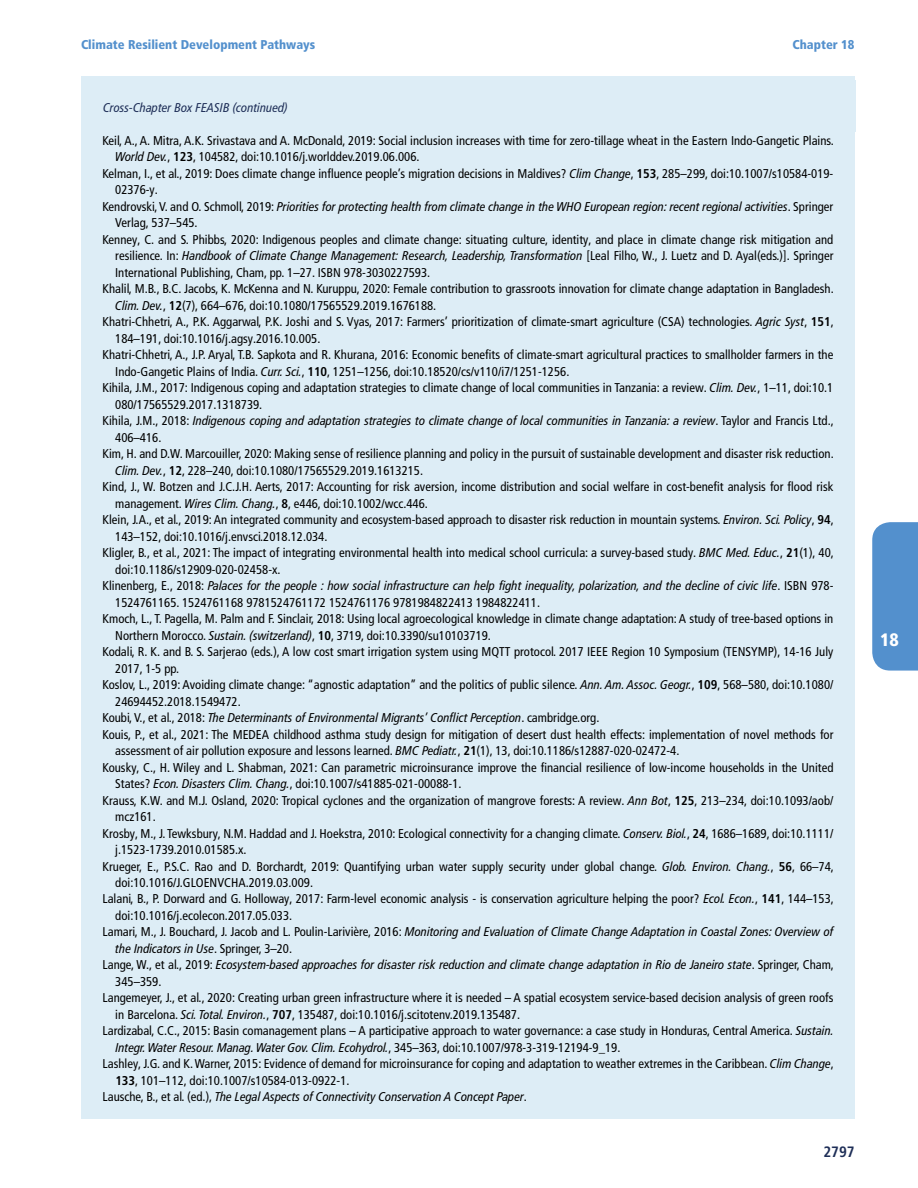
<style>
.page{position:relative;width:918px;height:1188px;background:#fff}
.page>*{position:absolute;margin:0;border:0;box-sizing:border-box;transform-origin:0 0}
.t1{font:900 condensed 18px "Frutiger LT Pro";color:#fff}
.t2{font:700 condensed 15px "Frutiger LT Pro";color:#1e2e57}
.t3{font:condensed 12.75px "Frutiger LT Pro";color:#000}
.t4{font:italic condensed 12.75px "Frutiger LT Pro";color:#000}
.t5{font:900 condensed 12.75px "Frutiger LT Pro";color:#5390cd}
.t6{font:italic condensed 12.75px "Frutiger LT Pro";color:#1e2e57}
.s1{font-style:italic}
.s2{font-weight:700}
.s3{font-style:normal}
</style>
<div class="page">
<div style="left:872px;top:522px;width:46px;height:149px;background:#5390cd"></div>
<div style="left:81px;top:77px;width:774px;height:1042px;background:#ddedf6"></div>
<p class="t5" style="left:81px;top:37px;width:236px">Climate Resilient Development Pathways</p>
<p class="t5" style="left:793px;top:37px;width:63px">Chapter 18</p>
<p class="t6" style="left:103px;top:100px;width:186px">Cross-Chapter Box FEASIB (continued)</p>
<p class="t3" style="left:102px;top:133px;width:733px">Keil, A., A. Mitra, A.K. Srivastava and A. McDonald, 2019: Social inclusion increases with time for zero-tillage wheat in the Eastern Indo-Gangetic Plains.</p>
<p class="t3" style="left:115px;top:149px;width:306px"><span class="s1">World Dev.</span>, <span class="s2">123</span>, 104582, doi:10.1016/j.worlddev.2019.06.006.</p>
<p class="t3" style="left:102px;top:166px;width:732px">Kelman, I., et al., 2019: Does climate change influence people’s migration decisions in Maldives? <span class="s1">Clim Change</span>, <span class="s2">153</span>, 285–299, doi:10.1007/s10584-019-</p>
<p class="t3" style="left:115px;top:182px;width:44px">02376-y.</p>
<p class="t4" style="left:102px;top:199px;width:732px"><span class="s3">Kendrovski, V. and O. Schmoll, 2019:</span> Priorities for protecting health from climate change in the WHO European region: recent regional activities<span class="s3">. Springer</span></p>
<p class="t3" style="left:115px;top:215px;width:84px">Verlag, 537–545.</p>
<p class="t3" style="left:102px;top:232px;width:732px">Kenney, C. and S. Phibbs, 2020: Indigenous peoples and climate change: situating culture, identity, and place in climate change risk mitigation and</p>
<p class="t4" style="left:115px;top:248px;width:720px"><span class="s3">resilience. In:</span> Handbook of Climate Change Management: Research, Leadership, Transformation <span class="s3">[Leal Filho, W., J. Luetz and D. Ayal(eds.)]. Springer</span></p>
<p class="t3" style="left:115px;top:265px;width:317px">International Publishing, Cham, pp. 1–27. ISBN 978-3030227593.</p>
<p class="t3" style="left:102px;top:281px;width:733px">Khalil, M.B., B.C. Jacobs, K. McKenna and N. Kuruppu, 2020: Female contribution to grassroots innovation for climate change adaptation in Bangladesh.</p>
<p class="t3" style="left:115px;top:298px;width:323px"><span class="s1">Clim. Dev.</span>, <span class="s2">12</span>(7), 664–676, doi:10.1080/17565529.2019.1676188.</p>
<p class="t3" style="left:102px;top:314px;width:733px">Khatri-Chhetri, A., P.K. Aggarwal, P.K. Joshi and S. Vyas, 2017: Farmers’ prioritization of climate-smart agriculture (CSA) technologies. <span class="s1">Agric Syst</span>, <span class="s2">151</span>,</p>
<p class="t3" style="left:115px;top:331px;width:207px">184–191, doi:10.1016/j.agsy.2016.10.005.</p>
<p class="t3" style="left:102px;top:347px;width:732px">Khatri-Chhetri, A., J.P. Aryal, T.B. Sapkota and R. Khurana, 2016: Economic benefits of climate-smart agricultural practices to smallholder farmers in the</p>
<p class="t3" style="left:115px;top:364px;width:456px">Indo-Gangetic Plains of India. <span class="s1">Curr. Sci.</span>, <span class="s2">110</span>, 1251–1256, doi:10.18520/cs/v110/i7/1251-1256.</p>
<p class="t3" style="left:102px;top:380px;width:732px">Kihila, J.M., 2017: Indigenous coping and adaptation strategies to climate change of local communities in Tanzania: a review. <span class="s1">Clim. Dev.</span>, 1–11, doi:10.1</p>
<p class="t3" style="left:115px;top:397px;width:149px">080/17565529.2017.1318739.</p>
<p class="t4" style="left:102px;top:413px;width:733px"><span class="s3">Kihila, J.M., 2018:</span> Indigenous coping and adaptation strategies to climate change of local communities in Tanzania: a review<span class="s3">. Taylor and Francis Ltd.,</span></p>
<p class="t3" style="left:115px;top:430px;width:48px">406–416.</p>
<p class="t3" style="left:102px;top:446px;width:733px">Kim, H. and D.W. Marcouiller, 2020: Making sense of resilience planning and policy in the pursuit of sustainable development and disaster risk reduction.</p>
<p class="t3" style="left:115px;top:463px;width:309px"><span class="s1">Clim. Dev.</span>, <span class="s2">12</span>, 228–240, doi:10.1080/17565529.2019.1613215.</p>
<p class="t3" style="left:102px;top:479px;width:732px">Kind, J., W. Botzen and J.C.J.H. Aerts, 2017: Accounting for risk aversion, income distribution and social welfare in cost-benefit analysis for flood risk</p>
<p class="t3" style="left:115px;top:496px;width:314px">management. <span class="s1">Wires Clim. Chang.</span>, <span class="s2">8</span>, e446, doi:10.1002/wcc.446.</p>
<p class="t3" style="left:102px;top:512px;width:733px">Klein, J.A., et al., 2019: An integrated community and ecosystem-based approach to disaster risk reduction in mountain systems. <span class="s1">Environ. Sci. Policy</span>, <span class="s2">94</span>,</p>
<p class="t3" style="left:115px;top:529px;width:214px">143–152, doi:10.1016/j.envsci.2018.12.034.</p>
<p class="t3" style="left:103px;top:545px;width:733px">Kligler, B., et al., 2021: The impact of integrating environmental health into medical school curricula: a survey-based study. <span class="s1">BMC Med. Educ.</span>, <span class="s2">21</span>(1), 40,</p>
<p class="t3" style="left:115px;top:562px;width:167px">doi:10.1186/s12909-020-02458-x.</p>
<p class="t4" style="left:103px;top:578px;width:732px"><span class="s3">Klinenberg, E., 2018:</span> Palaces for the people : how social infrastructure can help fight inequality, polarization, and the decline of civic life<span class="s3">. ISBN 978-</span></p>
<p class="t3" style="left:115px;top:595px;width:426px">1524761165. 1524761168 9781524761172 1524761176 9781984822413 1984822411.</p>
<p class="t3" style="left:103px;top:611px;width:732px">Kmoch, L., T. Pagella, M. Palm and F. Sinclair, 2018: Using local agroecological knowledge in climate change adaptation: A study of tree-based options in</p>
<p class="t3" style="left:115px;top:628px;width:377px">Northern Morocco. <span class="s1">Sustain. (switzerland)</span>, <span class="s2">10</span>, 3719, doi:10.3390/su10103719.</p>
<p class="t3" style="left:103px;top:644px;width:732px">Kodali, R. K. and B. S. Sarjerao (eds.), A low cost smart irrigation system using MQTT protocol. 2017 IEEE Region 10 Symposium (TENSYMP), 14-16 July</p>
<p class="t3" style="left:115px;top:661px;width:66px">2017, 1-5 pp.</p>
<p class="t3" style="left:103px;top:677px;width:732px">Koslov, L., 2019: Avoiding climate change: “agnostic adaptation” and the politics of public silence. <span class="s1">Ann. Am. Assoc. Geogr.</span>, <span class="s2">109</span>, 568–580, doi:10.1080/</p>
<p class="t3" style="left:115px;top:694px;width:127px">24694452.2018.1549472.</p>
<p class="t4" style="left:103px;top:710px;width:498px"><span class="s3">Koubi, V., et al., 2018:</span> The Determinants of Environmental Migrants’ Conflict Perception<span class="s3">. cambridge.org.</span></p>
<p class="t3" style="left:103px;top:727px;width:732px">Kouis, P., et al., 2021: The MEDEA childhood asthma study design for mitigation of desert dust health effects: implementation of novel methods for</p>
<p class="t3" style="left:115px;top:743px;width:566px">assessment of air pollution exposure and lessons learned. <span class="s1">BMC Pediatr.</span>, <span class="s2">21</span>(1), 13, doi:10.1186/s12887-020-02472-4.</p>
<p class="t3" style="left:103px;top:760px;width:732px">Kousky, C., H. Wiley and L. Shabman, 2021: Can parametric microinsurance improve the financial resilience of low-income households in the United</p>
<p class="t3" style="left:115px;top:776px;width:348px">States? <span class="s1">Econ. Disasters Clim. Chang.</span>, doi:10.1007/s41885-021-00088-1.</p>
<p class="t3" style="left:103px;top:793px;width:732px">Krauss, K.W. and M.J. Osland, 2020: Tropical cyclones and the organization of mangrove forests: A review. <span class="s1">Ann Bot</span>, <span class="s2">125</span>, 213–234, doi:10.1093/aob/</p>
<p class="t3" style="left:115px;top:809px;width:42px">mcz161.</p>
<p class="t3" style="left:103px;top:826px;width:732px">Krosby, M., J. Tewksbury, N.M. Haddad and J. Hoekstra, 2010: Ecological connectivity for a changing climate. <span class="s1">Conserv. Biol.</span>, <span class="s2">24</span>, 1686–1689, doi:10.1111/</p>
<p class="t3" style="left:115px;top:842px;width:133px">j.1523-1739.2010.01585.x.</p>
<p class="t3" style="left:103px;top:859px;width:733px">Krueger, E., P.S.C. Rao and D. Borchardt, 2019: Quantifying urban water supply security under global change. <span class="s1">Glob. Environ. Chang.</span>, <span class="s2">56</span>, 66–74,</p>
<p class="t3" style="left:115px;top:875px;width:199px">doi:10.1016/J.GLOENVCHA.2019.03.009.</p>
<p class="t3" style="left:103px;top:892px;width:733px">Lalani, B., P. Dorward and G. Holloway, 2017: Farm-level economic analysis - is conservation agriculture helping the poor? <span class="s1">Ecol. Econ.</span>, <span class="s2">141</span>, 144–153,</p>
<p class="t3" style="left:115px;top:908px;width:178px">doi:10.1016/j.ecolecon.2017.05.033.</p>
<p class="t4" style="left:103px;top:925px;width:732px"><span class="s3">Lamari, M., J. Bouchard, J. Jacob and L. Poulin-Larivière, 2016:</span> Monitoring and Evaluation of Climate Change Adaptation in Coastal Zones: Overview of</p>
<p class="t4" style="left:115px;top:941px;width:178px">the Indicators in Use<span class="s3">. Springer, 3–20.</span></p>
<p class="t4" style="left:103px;top:958px;width:733px"><span class="s3">Lange, W., et al., 2019:</span> Ecosystem-based approaches for disaster risk reduction and climate change adaptation in Rio de Janeiro state<span class="s3">. Springer, Cham,</span></p>
<p class="t3" style="left:115px;top:974px;width:48px">345–359.</p>
<p class="t3" style="left:103px;top:991px;width:732px">Langemeyer, J., et al., 2020: Creating urban green infrastructure where it is needed – A spatial ecosystem service-based decision analysis of green roofs</p>
<p class="t3" style="left:115px;top:1007px;width:406px">in Barcelona. <span class="s1">Sci. Total. Environ.</span>, <span class="s2">707</span>, 135487, doi:10.1016/j.scitotenv.2019.135487.</p>
<p class="t3" style="left:103px;top:1024px;width:733px">Lardizabal, C.C., 2015: Basin comanagement plans – A participative approach to water governance: a case study in Honduras, Central America. <span class="s1">Sustain.</span></p>
<p class="t4" style="left:115px;top:1040px;width:507px">Integr. Water Resour. Manag. Water Gov. Clim. Ecohydrol.<span class="s3">, 345–363, doi:10.1007/978-3-319-12194-9_19.</span></p>
<p class="t3" style="left:103px;top:1057px;width:733px">Lashley, J.G. and K. Warner, 2015: Evidence of demand for microinsurance for coping and adaptation to weather extremes in the Caribbean. <span class="s1">Clim Change</span>,</p>
<p class="t3" style="left:115px;top:1073px;width:236px"><span class="s2">133</span>, 101–112, doi:10.1007/s10584-013-0922-1.</p>
<p class="t4" style="left:103px;top:1090px;width:426px"><span class="s3">Lausche, B., et al. (ed.),</span> The Legal Aspects of Connectivity Conservation A Concept Paper<span class="s3">.</span></p>
<p class="t2" style="left:823px;top:1143px;width:33px">2797</p>
<h1 class="t1" style="left:880px;top:629px;width:20px">18</h1>
</div>
